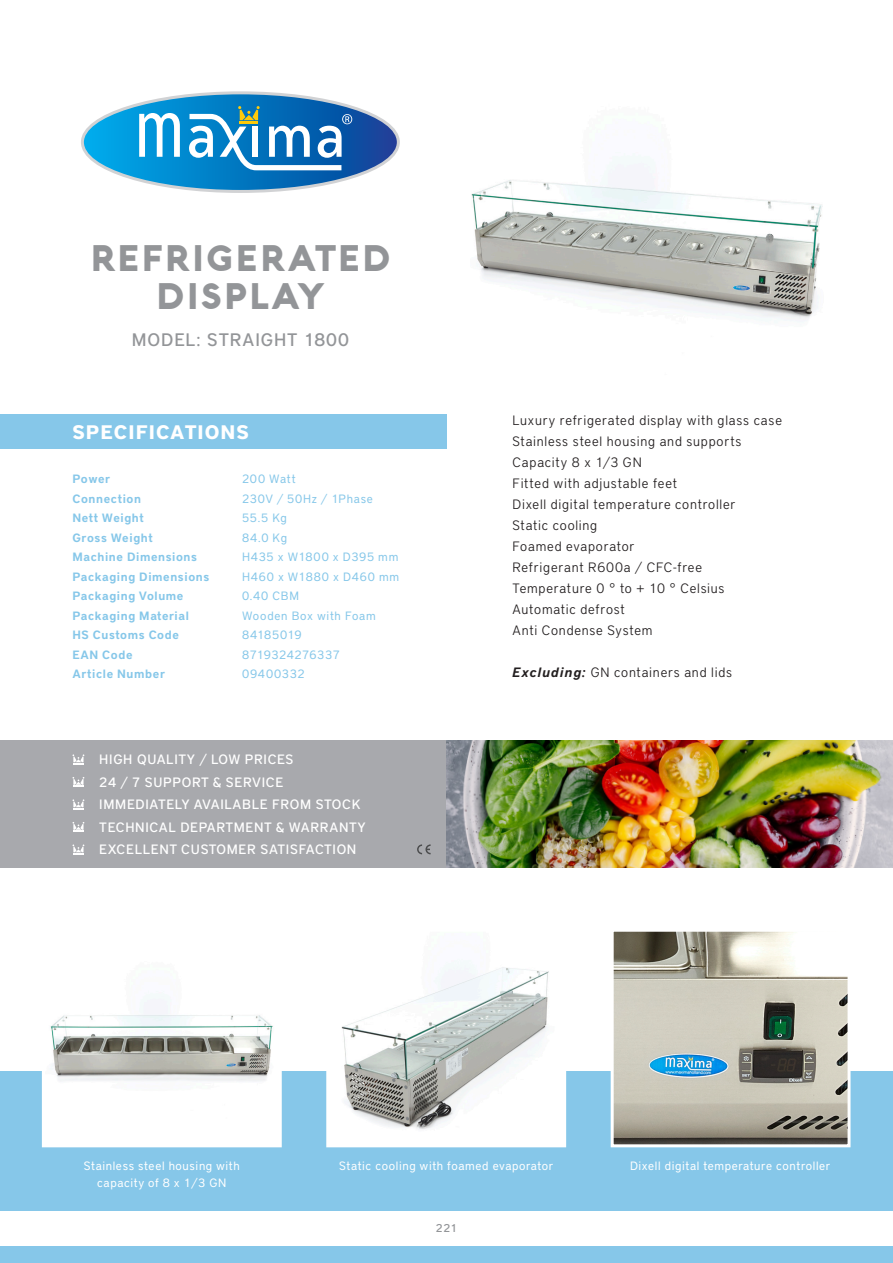
<style>
.page{position:relative;width:893px;height:1263px;background:#fff}
.page>*{position:absolute;margin:0;border:0;box-sizing:border-box;transform-origin:0 0}
.t1{font:900 36px/37.5px "Aquawax";letter-spacing:.04em;color:#939598;text-align:center}
.t2{font:700 19.5px "District Pro";letter-spacing:.05em;color:#fff}
.t3{font:500 18px "District Pro";letter-spacing:.05em;color:#939598}
.t4{font:300 13.5px "District Pro";letter-spacing:.055em;color:#231f20}
.t5{font:500 13.5px "District Pro";letter-spacing:.05em;color:#fff}
.t6{font:600 12px "District Pro";letter-spacing:.05em;color:#86c7e9}
.t7{font:12px "District Pro";letter-spacing:.05em;color:#fff}
.t8{font:12px "District Pro";letter-spacing:.06em;color:#86c7e9}
.t9{font:12px "District Pro";letter-spacing:.04em;color:#86c7e9}
.t10{font:12px "District Pro";letter-spacing:.015em;color:#86c7e9}
.t11{font:500 11.25px "District Pro";color:#939598}
.s1{font-weight:600;font-style:italic}
</style>
<div class="page">
<div style="left:0;top:740px;width:446px;height:128px;background:#a8a9ad"></div>
<div style="left:0;top:1071px;width:893px;height:192px;background:#86c7e9"></div>
<div style="left:0;top:415px;width:446px;height:34px;background:#86c7e9"></div>
<svg style="left:82px;top:93px;width:316px;height:99px"></svg>
<div style="left:0;top:1211px;width:893px;height:34px;background:#fff"></div>
<svg style="left:73px;top:754px;width:11px;height:10px"></svg>
<svg style="left:73px;top:777px;width:11px;height:10px"></svg>
<svg style="left:73px;top:799px;width:11px;height:10px"></svg>
<svg style="left:73px;top:844px;width:11px;height:10px"></svg>
<svg style="left:73px;top:822px;width:11px;height:10px"></svg>
<svg style="left:417px;top:844px;width:14px;height:10px"></svg>
<img style="left:471px;top:153px;width:352px;height:170px">
<svg style="left:41px;top:991px;width:241px;height:157px"></svg>
<svg style="left:326px;top:960px;width:241px;height:188px"></svg>
<svg style="left:610px;top:931px;width:241px;height:217px;background:#b3b3a9"></svg>
<img style="left:446px;top:740px;width:447px;height:128px">
<p class="t1" style="left:90px;top:239px;width:302px">REFRIGERATED<br>DISPLAY</p>
<p class="t3" style="left:132px;top:328px;width:219px">MODEL: STRAIGHT 1800</p>
<p class="t2" style="left:73px;top:418px;width:178px">SPECIFICATIONS</p>
<p class="t6" style="left:73px;top:471px;width:39px">Power</p>
<p class="t6" style="left:73px;top:490px;width:70px">Connection</p>
<p class="t6" style="left:73px;top:510px;width:73px">Nett Weight</p>
<p class="t6" style="left:73px;top:529px;width:82px">Gross Weight</p>
<p class="t6" style="left:73px;top:549px;width:126px">Machine Dimensions</p>
<p class="t6" style="left:73px;top:568px;width:138px">Packaging Dimensions</p>
<p class="t6" style="left:73px;top:588px;width:112px">Packaging Volume</p>
<p class="t6" style="left:73px;top:607px;width:118px">Packaging Material</p>
<p class="t6" style="left:73px;top:627px;width:108px">HS Customs Code</p>
<p class="t6" style="left:73px;top:646px;width:62px">EAN Code</p>
<p class="t6" style="left:73px;top:666px;width:94px">Article Number</p>
<p class="t8" style="left:242px;top:471px;width:55px">200 Watt</p>
<p class="t8" style="left:242px;top:490px;width:132px">230V / 50Hz / 1Phase</p>
<p class="t8" style="left:242px;top:510px;width:46px">55.5 Kg</p>
<p class="t8" style="left:242px;top:529px;width:46px">84.0 Kg</p>
<p class="t8" style="left:242px;top:549px;width:158px">H435 x W1800 x D395 mm</p>
<p class="t8" style="left:242px;top:568px;width:159px">H460 x W1880 x D460 mm</p>
<p class="t8" style="left:242px;top:588px;width:58px">0.40 CBM</p>
<p class="t8" style="left:242px;top:607px;width:135px">Wooden Box with Foam</p>
<p class="t10" style="left:242px;top:627px;width:61px">84185019</p>
<p class="t9" style="left:242px;top:646px;width:99px">8719324276337</p>
<p class="t8" style="left:242px;top:666px;width:64px">09400332</p>
<p class="t5" style="left:99px;top:750px;width:196px">HIGH QUALITY / LOW PRICES</p>
<p class="t5" style="left:99px;top:773px;width:186px">24 / 7 SUPPORT &amp; SERVICE</p>
<p class="t5" style="left:99px;top:795px;width:263px">IMMEDIATELY AVAILABLE FROM STOCK</p>
<p class="t5" style="left:99px;top:818px;width:268px">TECHNICAL DEPARTMENT &amp; WARRANTY</p>
<p class="t5" style="left:99px;top:840px;width:259px">EXCELLENT CUSTOMER SATISFACTION</p>
<p class="t4" style="left:513px;top:411px;width:271px">Luxury refrigerated display with glass case</p>
<p class="t4" style="left:513px;top:432px;width:230px">Stainless steel housing and supports</p>
<p class="t4" style="left:513px;top:453px;width:131px">Capacity 8 x 1/3 GN</p>
<p class="t4" style="left:513px;top:474px;width:166px">Fitted with adjustable feet</p>
<p class="t4" style="left:513px;top:495px;width:224px">Dixell digital temperature controller</p>
<p class="t4" style="left:513px;top:516px;width:86px">Static cooling</p>
<p class="t4" style="left:513px;top:537px;width:123px">Foamed evaporator</p>
<p class="t4" style="left:513px;top:558px;width:191px">Refrigerant R600a / CFC-free</p>
<p class="t4" style="left:513px;top:579px;width:213px">Temperature 0 ° to + 10 ° Celsius</p>
<p class="t4" style="left:513px;top:600px;width:114px">Automatic defrost</p>
<p class="t4" style="left:513px;top:621px;width:141px">Anti Condense System</p>
<p class="t4" style="left:513px;top:663px;width:221px"><span class="s1">Excluding:</span> GN containers and lids</p>
<p class="t7" style="left:84px;top:1157px;width:157px">Stainless steel housing with</p>
<p class="t7" style="left:97px;top:1174px;width:131px">capacity of 8 x 1/3 GN</p>
<p class="t7" style="left:339px;top:1157px;width:216px">Static cooling with foamed evaporator</p>
<p class="t7" style="left:630px;top:1157px;width:202px">Dixell digital temperature controller</p>
<p class="t11" style="left:436px;top:1221px;width:23px">221</p>
</div>
